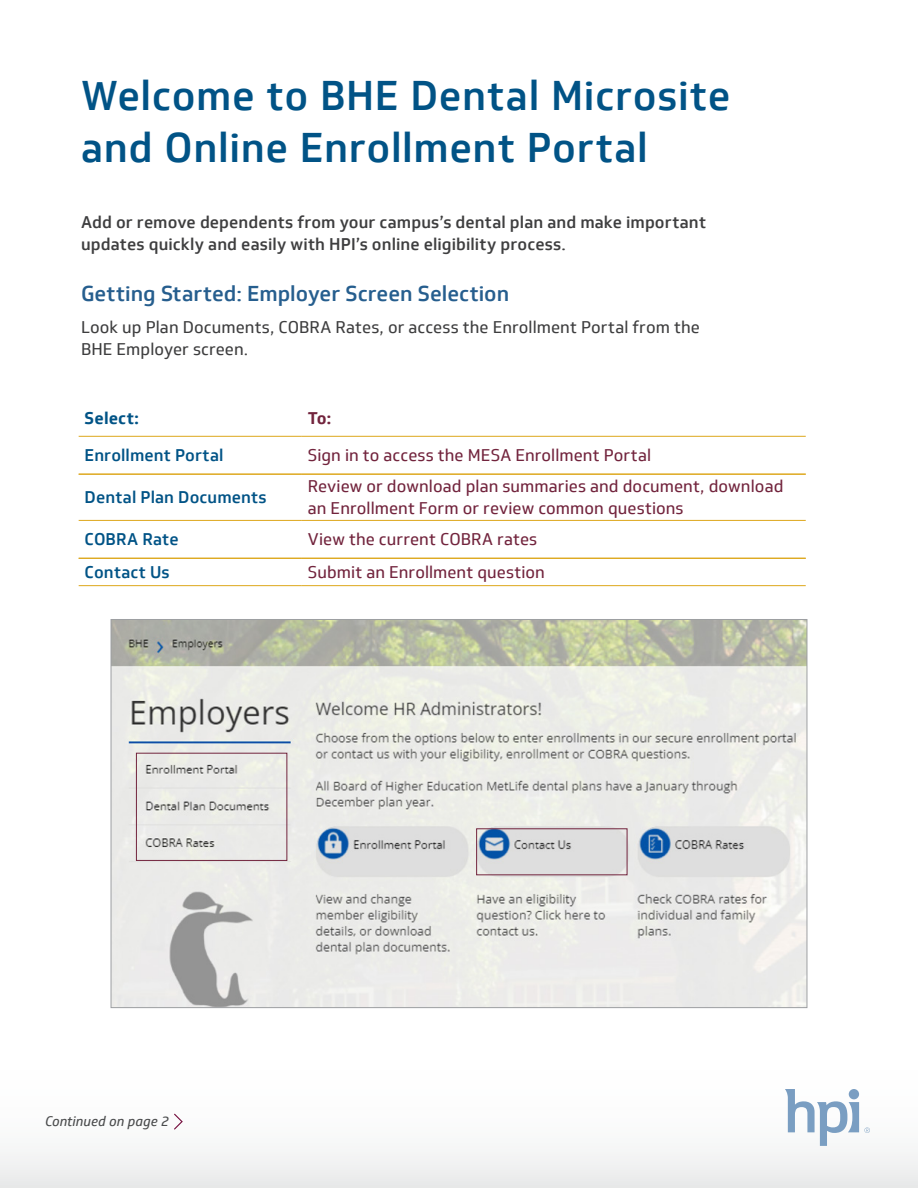
<style>
.page{position:relative;width:918px;height:1188px;background:#fff}
.page>*{position:absolute;margin:0;border:0;box-sizing:border-box;transform-origin:0 0}
.t1{font:500 40.5px/52.5px "Soleto";letter-spacing:.015em;color:#015386}
.t2{font:500 21px "Soleto";color:#265e8e}
.t3{font:16.5px/22.5px "Soleto";letter-spacing:.005em;color:#72243d}
.t4{font:500 16.5px/22.5px "Soleto";letter-spacing:.005em;color:#3e3e3f}
.t5{font:16.5px/22.5px "Soleto";letter-spacing:.005em;color:#3e3e3f}
.t6{font:500 16.5px "Soleto";letter-spacing:.005em;color:#015386}
.t7{font:700 16.5px "Soleto";letter-spacing:.01em;color:#015386}
.t8{font:700 16.5px "Soleto";color:#72243d}
.t9{font:italic 13.5px "Soleto";color:#4b4c4d}
</style>
<div class="page">
<div style="left:0;top:992px;width:918px;height:196px;background:linear-gradient(to bottom,#fff,#f1f2f2)"></div>
<svg style="left:785px;top:1089px;width:85px;height:57px"></svg>
<svg style="left:173px;top:1113px;width:11px;height:18px"></svg>
<img style="left:113px;top:621px;width:692px;height:385px">
<hr style="left:79px;top:474px;width:223px;height:1px;background:#dda71b">
<hr style="left:302px;top:474px;width:504px;height:1px;background:#dda71b">
<hr style="left:79px;top:558px;width:223px;height:1px;background:#dda71b">
<hr style="left:302px;top:558px;width:504px;height:1px;background:#dda71b">
<hr style="left:79px;top:520px;width:223px;height:1px;background:#dda71b">
<hr style="left:302px;top:520px;width:504px;height:1px;background:#dda71b">
<hr style="left:79px;top:585px;width:223px;height:1px;background:#dda71b">
<hr style="left:302px;top:585px;width:504px;height:1px;background:#dda71b">
<hr style="left:79px;top:436px;width:223px;height:1px;background:#dda71b">
<hr style="left:302px;top:436px;width:504px;height:1px;background:#dda71b">
<div style="left:136px;top:753px;width:151px;height:108px;border:1px solid #72243d"></div>
<div style="left:476px;top:828px;width:151px;height:47px;border:1px solid #72243d"></div>
<h1 class="t1" style="left:81px;top:70px;width:651px">Welcome to BHE Dental Microsite and Online Enrollment Portal</h1>
<h5 class="t4" style="left:81px;top:211px;width:627px">Add or remove dependents from your campus’s dental plan and make important updates quickly and easily with HPI’s online eligibility process.</h5>
<h5 class="t2" style="left:81px;top:281px;width:430px">Getting Started: Employer Screen Selection</h5>
<h5 class="t5" style="left:81px;top:316px;width:620px">Look up Plan Documents, COBRA Rates, or access the Enrollment Portal from the<br>BHE Employer screen.</h5>
<h5 class="t7" style="left:85px;top:408px;width:56px">Select:</h5>
<h5 class="t8" style="left:308px;top:408px;width:25px">To:</h5>
<h5 class="t6" style="left:85px;top:445px;width:140px">Enrollment Portal</h5>
<h5 class="t3" style="left:308px;top:444px;width:345px">Sign in to access the MESA Enrollment Portal</h5>
<h5 class="t6" style="left:85px;top:487px;width:184px">Dental Plan Documents</h5>
<h5 class="t3" style="left:308px;top:475px;width:477px">Review or download plan summaries and document, download an Enrollment Form or review common questions</h5>
<h5 class="t6" style="left:85px;top:529px;width:96px">COBRA Rate</h5>
<h5 class="t3" style="left:308px;top:528px;width:231px">View the current COBRA rates</h5>
<h5 class="t6" style="left:85px;top:562px;width:87px">Contact Us</h5>
<h5 class="t3" style="left:308px;top:561px;width:239px">Submit an Enrollment question</h5>
<p class="t9" style="left:45px;top:1114px;width:126px">Continued on page 2</p>
</div>
